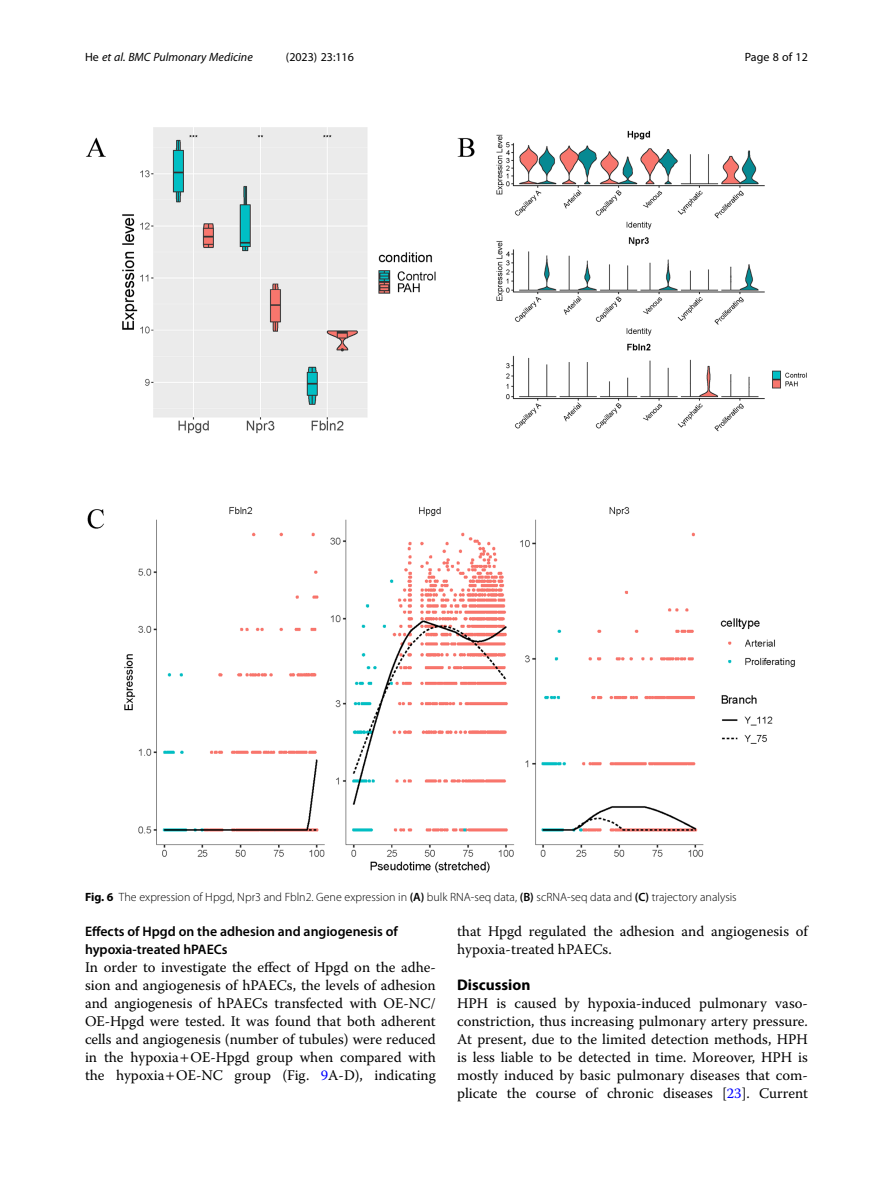
<style>
.page{position:relative;width:893px;height:1191px;background:#fff}
.page>*{position:absolute;margin:0;border:0;box-sizing:border-box;transform-origin:0 0}
.Head_1{font:700 15.45px "Myriad Pro";color:#000}
.Body_Text{font:14.7px/18px "Warnock Pro";color:#000;text-align:justify}
.Head_2{font:600 13.8px/18px "Myriad Pro";color:#000}
.Figure_Caption{font:300 12px "Myriad Pro";color:#000}
.t1{font:italic 12px "Myriad Pro";color:#000}
.t2{font:12px "Myriad Pro";color:#000}
.s1{font-style:normal}
.s2{font-weight:700}
.s3{font-weight:600}
.s4{color:#00f}
</style>
<div class="page">
<img style="left:86px;top:127px;width:721px;height:746px">
<p class="t1" style="left:85px;top:50px;width:169px"><span class="s1">He</span> et al. BMC Pulmonary Medicine</p>
<p class="t2" style="left:286px;top:50px;width:70px">(2023) 23:116</p>
<p class="t2" style="left:745px;top:50px;width:65px">Page 8 of 12</p>
<p class="Figure_Caption" style="left:85px;top:890px;width:653px"><span class="s2">Fig. 6</span> The expression of Hpgd, Npr3 and Fbln2. Gene expression in <span class="s3">(A)</span> bulk RNA-seq data, <span class="s3">(B)</span> scRNA-seq data and <span class="s3">(C)</span> trajectory analysis</p>
<p class="Head_2" style="left:85px;top:922px;width:314px">Effects of Hpgd on the adhesion and angiogenesis of hypoxia-treated hPAECs</p>
<p class="Body_Text" style="left:85px;top:958px;width:352px">In order to investigate the effect of Hpgd on the adhe&shy;sion and angiogenesis of hPAECs, the levels of adhesion and angiogenesis of hPAECs transfected with OE-NC/ OE-Hpgd were tested. It was found that both adherent cells and angiogenesis (number of tubules) were reduced in the hypoxia OE-Hpgd group when compared with the hypoxia OE-NC group (Fig. <span class="s4">9</span>A-D), indicating</p>
<p class="Body_Text" style="left:457px;top:922px;width:352px">that Hpgd regulated the adhesion and angiogenesis of hypoxia-treated hPAECs.</p>
<p class="Head_1" style="left:457px;top:975px;width:75px">Discussion</p>
<p class="Body_Text" style="left:457px;top:994px;width:352px">HPH is caused by hypoxia-induced pulmonary vaso&shy;constriction, thus increasing pulmonary artery pressure.<br>At present, due to the limited detection methods, HPH is less liable to be detected in time. Moreover, HPH is mostly induced by basic pulmonary diseases that com&shy;plicate the course of chronic diseases [<span class="s4">23</span>]. Current</p>
</div>
